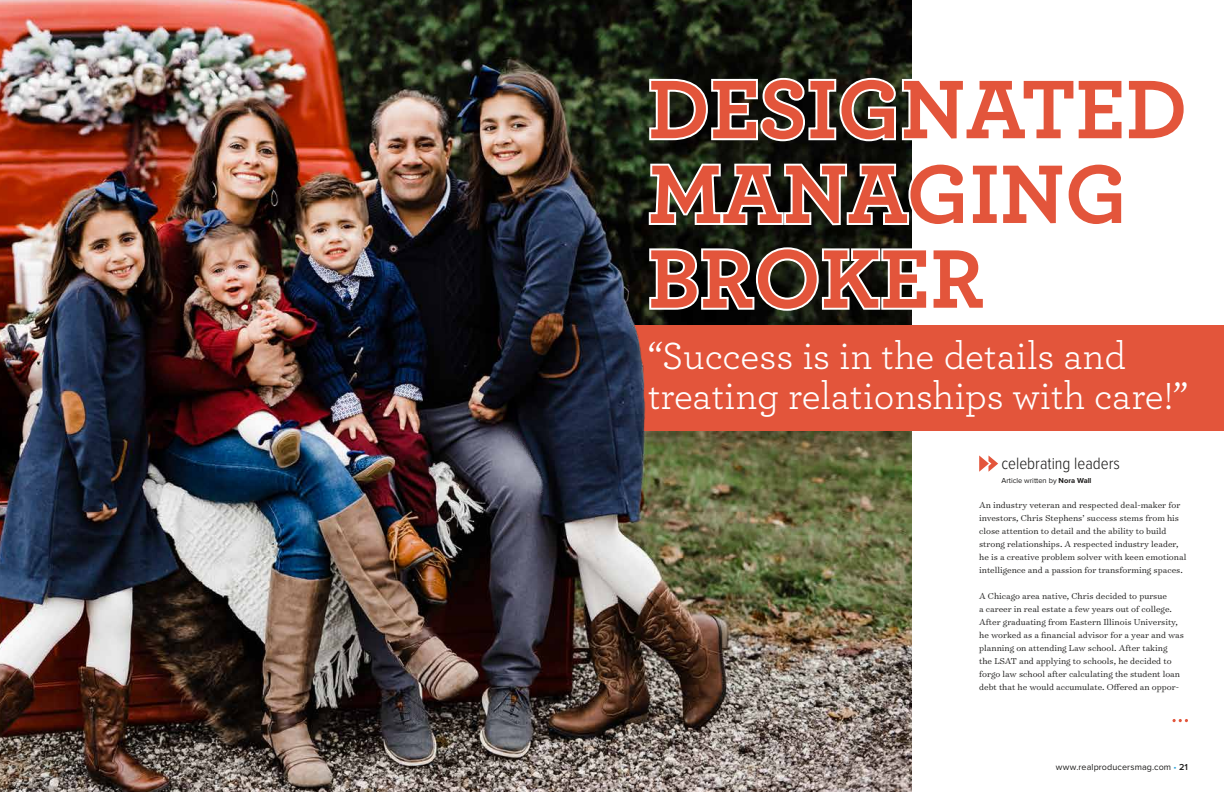
<style>
.page{position:relative;width:1224px;height:792px;background:#fff}
.page>*{position:absolute;margin:0;border:0;box-sizing:border-box;transform-origin:0 0}
.t1{font:700 87.1px/84.7px "Archer Pro";color:#e3553b}
.t2{font:39.6px/39.9px "Archer Pro";color:#fff}
.t3{font:300 17px "Proxima Nova Cond";color:#1c1b1a}
.t4{font:300 9.8px/13px "Surveyor Text";color:#1c1b1a}
.t5{font:9px "Proxima Nova";letter-spacing:.01em;color:#1c1b1a}
.t6{font:7.5px "Proxima Nova";color:#1c1b1a}
.s1{font-weight:700}
.s2{color:#2ea5dc}
.s3{font-weight:600}
</style>
<div class="page">
<img style="left:0;top:0;width:912px;height:792px">
<svg style="left:979px;top:455px;width:19px;height:17px"></svg>
<svg style="left:1173px;top:719px;width:15px;height:3px"></svg>
<div style="left:626px;top:325px;width:598px;height:106px;background:#e3553b"></div>
<svg style="left:647px;top:76px;width:265px;height:68px"></svg>
<svg style="left:647px;top:161px;width:265px;height:68px"></svg>
<svg style="left:647px;top:245px;width:265px;height:68px"></svg>
<img style="left:499px;top:292px;width:192px;height:208px">
<h1 class="t1" style="left:648px;top:61px;width:541px">DESIGNATED<br>MANAGING<br>BROKER</h1>
<h2 class="t2" style="left:648px;top:334px;width:542px">“Success is in the details and treating relationships with care!”</h2>
<h3 class="t3" style="left:1001px;top:455px;width:120px">celebrating leaders</h3>
<p class="t6" style="left:1001px;top:477px;width:92px">Article written by <span class="s1">Nora Wall</span></p>
<p class="t4" style="left:979px;top:498px;width:209px">An industry veteran and respected deal-maker for investors, Chris Stephens’ success stems from his close attention to detail and the ability to build strong relationships. A respected industry leader, he is a creative problem solver with keen emotional intelligence and a passion for transforming spaces.</p>
<p class="t4" style="left:979px;top:589px;width:206px">A Chicago area native, Chris decided to pursue<br>a career in real estate a few years out of college.<br>After graduating from Eastern Illinois University, he worked as a financial advisor for a year and was planning on attending Law school. After taking<br>the LSAT and applying to schools, he decided to forgo law school after calculating the student loan debt that he would accumulate. Offered an oppor-</p>
<p class="t5" style="left:1056px;top:762px;width:134px">www.realproducersmag.com <span class="s2">•</span> <span class="s3">21</span></p>
</div>
